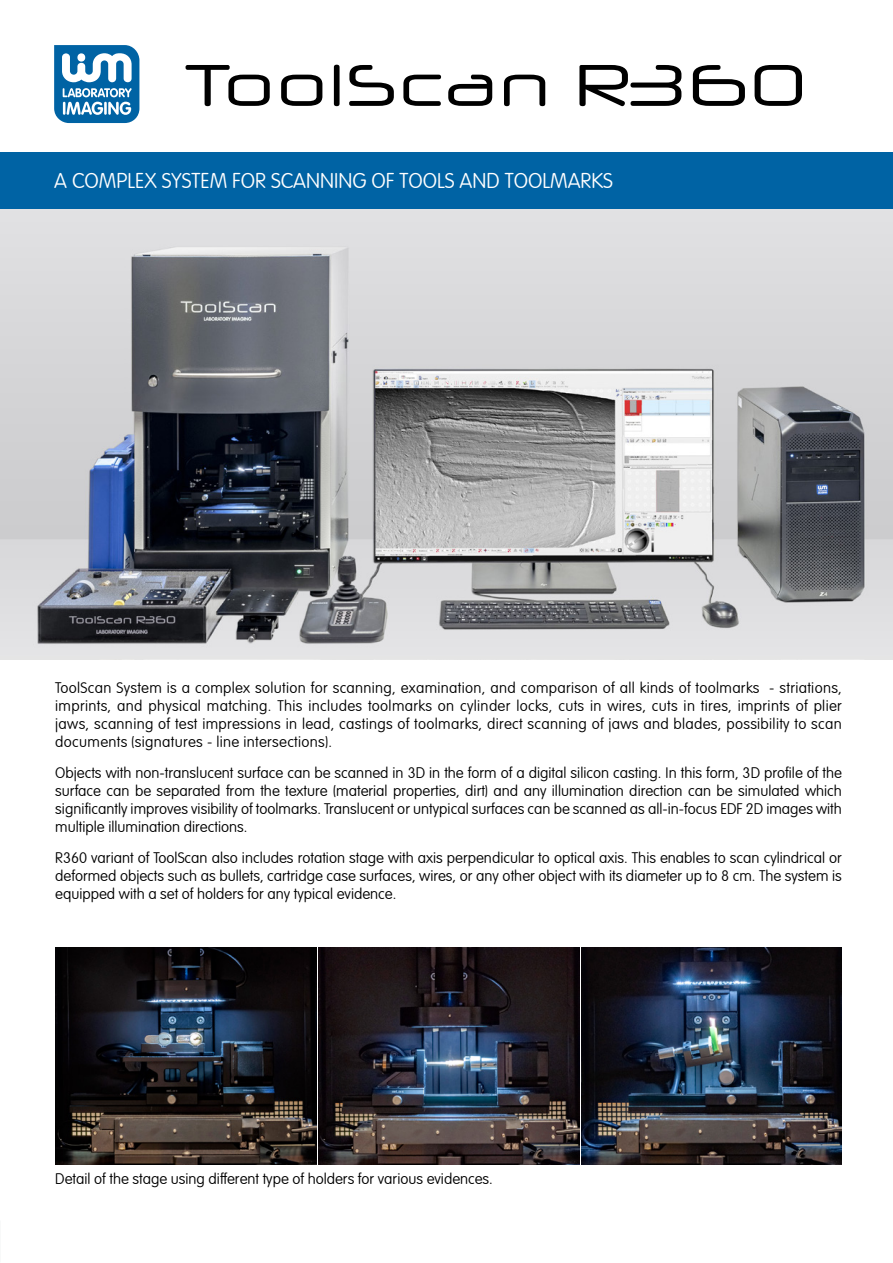
<style>
.page{position:relative;width:893px;height:1263px;background:#fff}
.page>*{position:absolute;margin:0;border:0;box-sizing:border-box;transform-origin:0 0}
.t1{font:58.5px "Neuropol X Free";color:#000}
.subtitle{font:100 21px "VAG Rounded LT Com";color:#fff}
.t2{font:100 15px/18px "VAG Rounded LT Com";color:#000;text-align:justify}
</style>
<div class="page">
<svg style="left:54px;top:45px;width:85px;height:78px"></svg>
<div style="left:0;top:152px;width:893px;height:58px;background:#0063a4"></div>
<img style="left:0;top:210px;width:893px;height:449px">
<img style="left:318px;top:948px;width:261px;height:217px">
<img style="left:55px;top:948px;width:261px;height:217px">
<img style="left:581px;top:948px;width:261px;height:217px">
<p class="t1" style="left:186px;top:48px;width:624px">ToolScan R360</p>
<p class="subtitle" style="left:54px;top:169px;width:560px">A COMPLEX SYSTEM FOR SCANNING OF TOOLS AND TOOLMARKS</p>
<p class="t2" style="left:55px;top:679px;width:788px">ToolScan System is a complex solution for scanning, examination, and comparison of all kinds of toolmarks - striations, imprints, and physical matching. This includes toolmarks on cylinder locks, cuts in wires, cuts in tires, imprints of plier jaws, scanning of test impressions in lead, castings of toolmarks, direct scanning of jaws and blades, possibility to scan documents (signatures - line intersections).</p>
<p class="t2" style="left:55px;top:764px;width:788px">Objects with non-translucent surface can be scanned in 3D in the form of a digital silicon casting. In this form, 3D profile of the surface can be separated from the texture (material properties, dirt) and any illumination direction can be simulated which significantly improves visibility of toolmarks. Translucent or untypical surfaces can be scanned as all-in-focus EDF 2D images with multiple illumination directions.</p>
<p class="t2" style="left:55px;top:849px;width:788px">R360 variant of ToolScan also includes rotation stage with axis perpendicular to optical axis. This enables to scan cylindrical or deformed objects such as bullets, cartridge case surfaces, wires, or any other object with its diameter up to 8 cm. The system is equipped with a set of holders for any typical evidence.</p>
<p class="t2" style="left:55px;top:1170px;width:439px">Detail of the stage using different type of holders for various evidences.</p>
</div>
